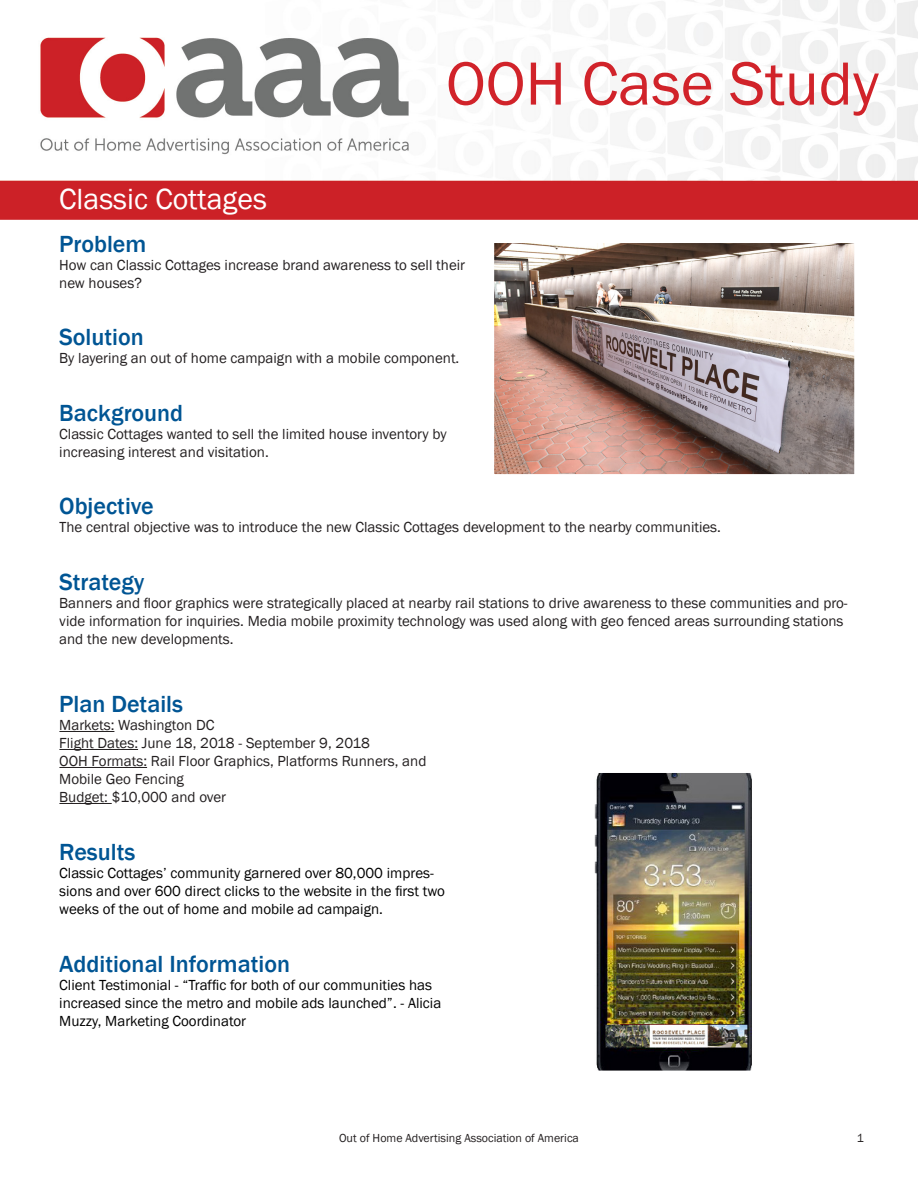
<style>
.page{position:relative;width:918px;height:1188px;background:#fff}
.page>*{position:absolute;margin:0;border:0;box-sizing:border-box;transform-origin:0 0}
.t1{font:63px "Franklin Gothic";color:#d1232a}
.t2{font:30px "Franklin Gothic";color:#fff}
.t3{font:500 24px "Franklin Gothic";color:#005594}
.t4{font:15px/18px "Franklin Gothic";color:#231f20}
.t5{font:15px/18px "Franklin Gothic";color:#000}
.t6{font:12px "Franklin Gothic";color:#231f20}
</style>
<div class="page">
<hr style="left:59px;top:731px;width:55px;height:1px;background:#231f20">
<hr style="left:59px;top:749px;width:79px;height:1px;background:#231f20">
<hr style="left:59px;top:767px;width:88px;height:1px;background:#231f20">
<hr style="left:59px;top:803px;width:53px;height:1px;background:#231f20">
<img style="left:0;top:0;width:918px;height:220px">
<img style="left:496px;top:245px;width:357px;height:228px">
<img style="left:595px;top:774px;width:157px;height:295px">
<p class="t2" style="left:59px;top:180px;width:209px">Classic Cottages</p>
<p class="t1" style="left:446px;top:44px;width:434px">OOH Case Study</p>
<p class="t3" style="left:59px;top:229px;width:89px">Problem</p>
<p class="t4" style="left:59px;top:256px;width:407px">How can Classic Cottages increase brand awareness to sell their new houses?</p>
<p class="t3" style="left:59px;top:322px;width:86px">Solution</p>
<p class="t4" style="left:59px;top:349px;width:402px">By layering an out of home campaign with a mobile component.</p>
<p class="t3" style="left:59px;top:398px;width:125px">Background</p>
<p class="t4" style="left:59px;top:425px;width:389px">Classic Cottages wanted to sell the limited house inventory by increasing interest and visitation.</p>
<p class="t3" style="left:59px;top:492px;width:96px">Objective</p>
<p class="t4" style="left:59px;top:519px;width:663px">The central objective was to introduce the new Classic Cottages development to the nearby communities.</p>
<p class="t3" style="left:59px;top:567px;width:87px">Strategy</p>
<p class="t4" style="left:59px;top:594px;width:790px">Banners and floor graphics were strategically placed at nearby rail stations to drive awareness to these communities and pro&shy;vide information for inquiries. Media mobile proximity technology was used along with geo fenced areas surrounding stations and the new developments.</p>
<p class="t3" style="left:59px;top:690px;width:125px">Plan Details</p>
<p class="t4" style="left:59px;top:717px;width:157px">Markets: Washington DC</p>
<p class="t4" style="left:59px;top:735px;width:312px">Flight Dates: June 18, 2018 - September 9, 2018</p>
<p class="t4" style="left:59px;top:753px;width:369px">OOH Formats: Rail Floor Graphics, Platforms Runners, and<br>Mobile Geo Fencing</p>
<p class="t4" style="left:59px;top:789px;width:168px">Budget: $10,000 and over</p>
<p class="t3" style="left:59px;top:837px;width:78px">Results</p>
<p class="t5" style="left:59px;top:864px;width:387px">Classic Cottages’ community garnered over 80,000 impres&shy;sions and over 600 direct clicks to the website in the first two weeks of the out of home and mobile ad campaign.</p>
<p class="t3" style="left:59px;top:949px;width:232px">Additional Information</p>
<p class="t5" style="left:59px;top:976px;width:384px">Client Testimonial - “Traffic for both of our communities has increased since the metro and mobile ads launched”. - Alicia<br>Muzzy, Marketing Coordinator</p>
<p class="t6" style="left:339px;top:1131px;width:241px">Out of Home Advertising Association of America</p>
<p class="t6" style="left:857px;top:1131px;width:9px">1</p>
</div>
